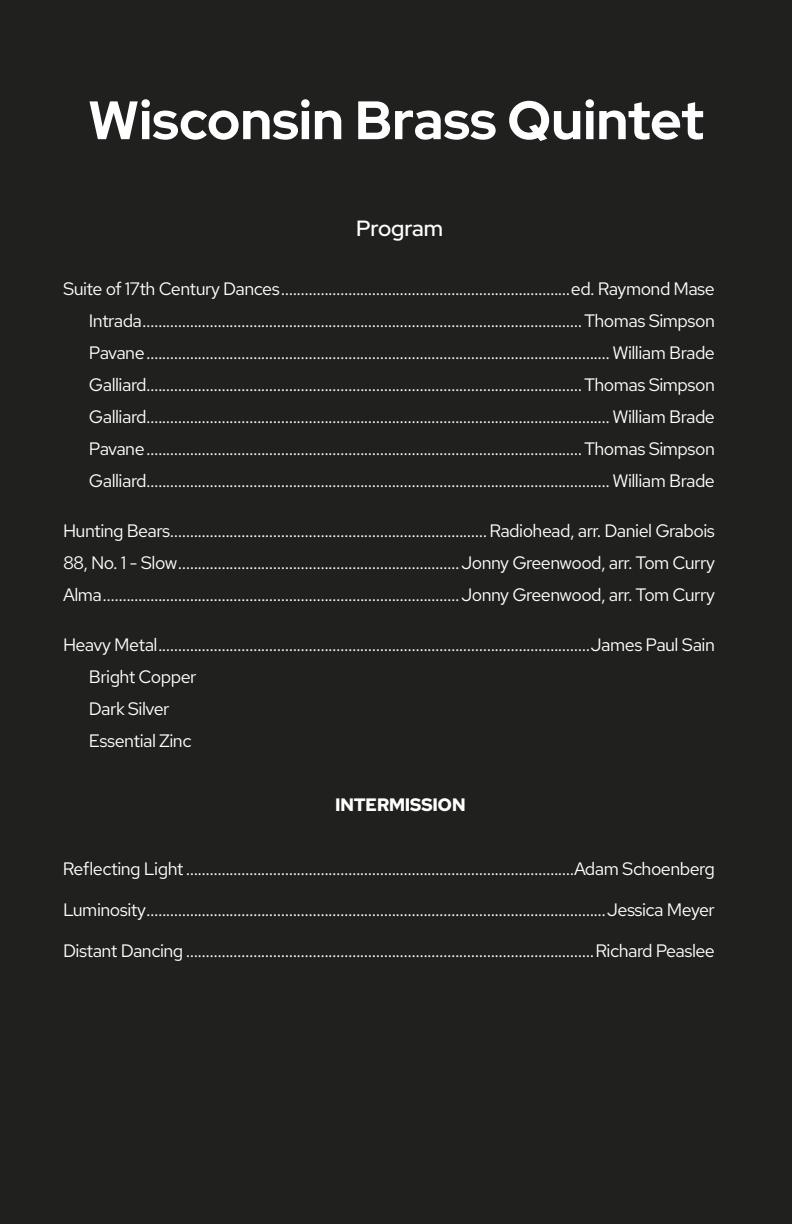
<style>
.page{position:relative;width:792px;height:1224px;background:#20201f}
.page>*{position:absolute;margin:0;border:0;box-sizing:border-box;transform-origin:0 0}
.t1{font:700 54px "Red Hat Display";color:#fff}
.t2{font:600 22px "Red Hat Display";color:#fff}
.t3{font:18px/32px "Red Hat Text";letter-spacing:-.03em;color:#fff;text-align:justify}
.t4{font:700 18px "Red Hat Text";letter-spacing:-.03em;color:#fff}
</style>
<div class="page">
<h1 class="t1" style="left:88px;top:99px;width:617px">Wisconsin Brass Quintet</h1>
<p class="t2" style="left:356px;top:221px;width:89px">Program</p>
<p class="t3" style="left:89px;top:275px;width:628px;text-indent:-26px">Suite of 17th Century Dances.........................................................................ed. Raymond Mase Intrada...............................................................................................................Thomas Simpson Pavane..................................................................................................................... William Brade Galliard..............................................................................................................Thomas Simpson Galliard..................................................................................................................... William Brade Pavane..............................................................................................................Thomas Simpson Galliard..................................................................................................................... William Brade</p>
<p class="t3" style="left:63px;top:517px;width:654px">Hunting Bears................................................................................Radiohead, arr. Daniel Grabois 88, No. 1 - Slow.......................................................................Jonny Greenwood, arr. Tom Curry Alma..........................................................................................Jonny Greenwood, arr. Tom Curry</p>
<p class="t3" style="left:89px;top:631px;width:628px;text-align:left;text-indent:-26px">Heavy Metal.............................................................................................................James Paul Sain Bright Copper<br>Dark Silver<br>Essential Zinc</p>
<p class="t4" style="left:335px;top:797px;width:132px">INTERMISSION</p>
<p class="t3" style="left:63px;top:853px;width:653px">Reflecting Light..................................................................................................Adam Schoenberg</p>
<p class="t3" style="left:63px;top:894px;width:653px">Luminosity....................................................................................................................Jessica Meyer</p>
<p class="t3" style="left:63px;top:937px;width:653px">Distant Dancing .......................................................................................................Richard Peaslee</p>
</div>
